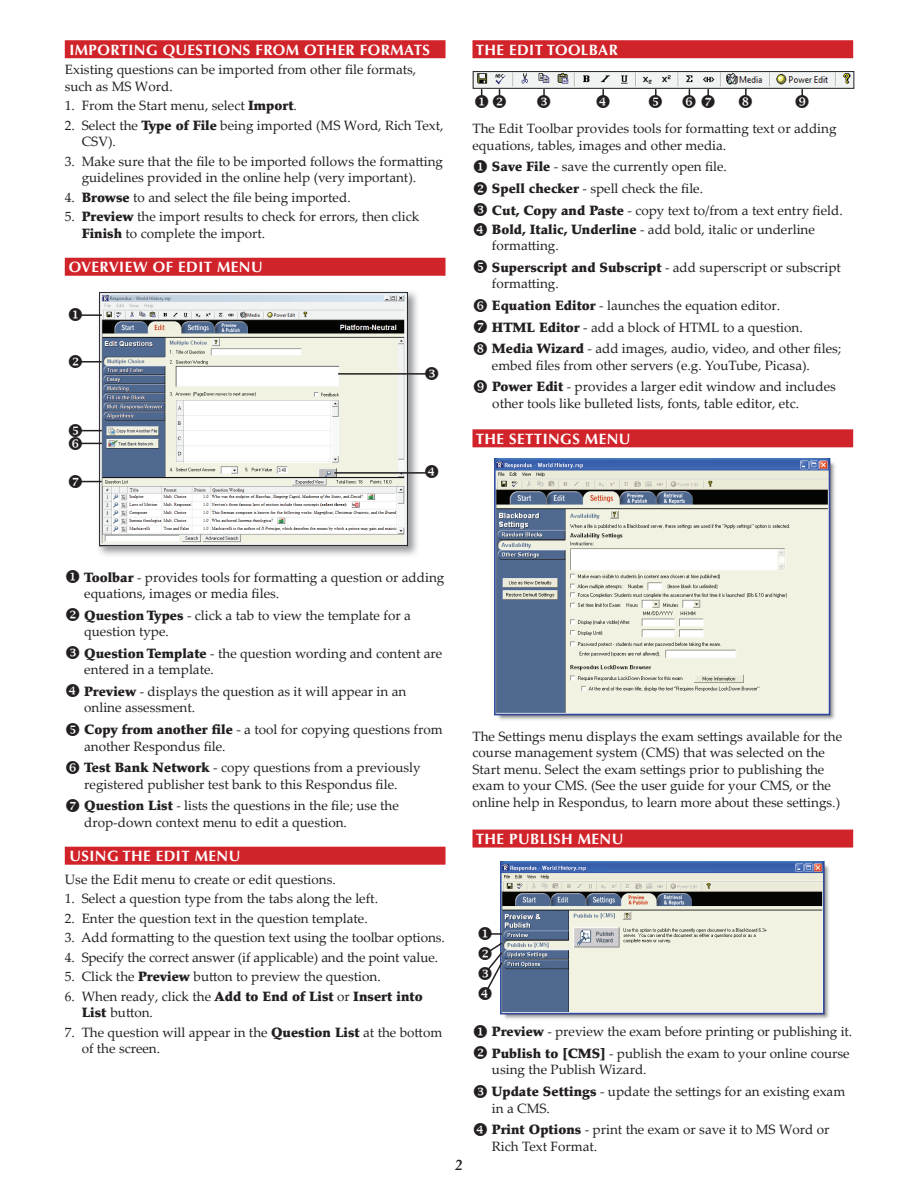
<style>
.page{position:relative;width:918px;height:1188px;background:#fff}
.page>*{position:absolute;margin:0;border:0;box-sizing:border-box;transform-origin:0 0}
.t1{font:700 15px "Optima";letter-spacing:.03em;color:#fff}
.t2{font:italic 700 15px "Palatino Linotype";color:#231f20}
.t3{font:13.5px/16.5px "Palatino Linotype";color:#231f20}
.t4{font:900 13.5px "Palatino";color:#231f20}
.s1{font-family:"Palatino";font-weight:900}
.s2{font-family:"Palatino Linotype";font-weight:400}
</style>
<div class="page">
<div style="left:65px;top:40px;width:381px;height:18px;background:#d1232a"></div>
<div style="left:65px;top:258px;width:381px;height:18px;background:#d1232a"></div>
<div style="left:65px;top:847px;width:381px;height:18px;background:#d1232a"></div>
<img style="left:98px;top:291px;width:320px;height:265px">
<img style="left:101px;top:294px;width:305px;height:250px">
<div style="left:472px;top:40px;width:381px;height:18px;background:#d1232a"></div>
<div style="left:472px;top:429px;width:381px;height:18px;background:#d1232a"></div>
<div style="left:472px;top:830px;width:381px;height:18px;background:#d1232a"></div>
<img style="left:494px;top:458px;width:341px;height:262px">
<img style="left:500px;top:861px;width:329px;height:130px">
<hr style="left:81px;top:314px;width:20px;height:2px;background:#231f20">
<hr style="left:80px;top:361px;width:21px;height:2px;background:#231f20">
<hr style="left:339px;top:373px;width:87px;height:2px;background:#231f20">
<hr style="left:335px;top:472px;width:90px;height:2px;background:#231f20">
<div style="left:99px;top:292px;width:309px;height:254px;border:1px solid #231f20"></div>
<img style="left:475px;top:73px;width:377px;height:14px">
<div style="left:473px;top:71px;width:381px;height:18px;border:1px solid #231f20"></div>
<img style="left:500px;top:991px;width:329px;height:28px">
<svg style="left:79px;top:475px;width:22px;height:13px"></svg>
<svg style="left:543px;top:90px;width:2px;height:7px"></svg>
<svg style="left:602px;top:90px;width:2px;height:7px"></svg>
<svg style="left:655px;top:90px;width:2px;height:7px"></svg>
<svg style="left:688px;top:90px;width:3px;height:7px"></svg>
<svg style="left:707px;top:90px;width:2px;height:7px"></svg>
<svg style="left:745px;top:89px;width:2px;height:7px"></svg>
<svg style="left:801px;top:90px;width:2px;height:7px"></svg>
<svg style="left:79px;top:424px;width:22px;height:26px"></svg>
<svg style="left:487px;top:927px;width:16px;height:73px"></svg>
<svg style="left:480px;top:90px;width:21px;height:7px"></svg>
<p class="t1" style="left:69px;top:41px;width:362px">IMPORTING QUESTIONS FROM OTHER FORMATS</p>
<p class="t3" style="left:65px;top:61px;width:353px">Existing questions can be imported from other file formats, such as MS Word.</p>
<p class="t3" style="left:65px;top:97px;width:234px">1. From the Start menu, select <span class="s1">Import</span>.</p>
<p class="t3" style="left:82px;top:116px;width:364px;text-indent:-17px">2. Select the <span class="s1">Type of File</span> being imported (MS Word, Rich Text,<br>CSV).</p>
<p class="t3" style="left:82px;top:152px;width:363px;text-indent:-17px">3. Make sure that the file to be imported follows the formatting guidelines provided in the online help (very important).</p>
<p class="t3" style="left:65px;top:188px;width:287px">4. <span class="s1">Browse</span> to and select the file being imported.</p>
<p class="t3" style="left:82px;top:208px;width:339px;text-indent:-17px">5. <span class="s1">Preview</span> the import results to check for errors, then click<br><span class="s1">Finish</span> to complete the import.</p>
<p class="t1" style="left:69px;top:258px;width:195px">OVERVIEW OF EDIT MENU</p>
<p class="t1" style="left:476px;top:41px;width:144px">THE EDIT TOOLBAR</p>
<p class="t3" style="left:472px;top:120px;width:366px">The Edit Toolbar provides tools for formatting text or adding equations, tables, images and other media.</p>
<p class="t3" style="left:472px;top:158px;width:256px">◆ <span class="s1">Save File</span> - save the currently open file.</p>
<p class="t3" style="left:492px;top:177px;width:352px;line-height:21.6px;text-indent:-19px">❖ <span class="s1">Spell checker</span> - spell check the file.<br><span class="s1">Cut, Copy and Paste</span> - copy text to/from a text entry field.</p>
<p class="t3" style="left:492px;top:221px;width:325px"><span class="s1">Bold, Italic, Underline</span> - add bold, italic or underline formatting.</p>
<p class="t3" style="left:492px;top:259px;width:351px"><span class="s1">Superscript and Subscript</span> - add superscript or subscript formatting.</p>
<p class="t3" style="left:492px;top:294px;width:351px;line-height:21.6px"><span class="s1">Equation Editor</span> - launches the equation editor.<br><span class="s1">HTML Editor</span> - add a block of HTML to a question.<br><span class="s1">Media Wizard</span> - add images, audio, video, and other files;</p>
<p class="t3" style="left:492px;top:354px;width:345px;line-height:21.6px">embed files from other servers (e.g. YouTube, Picasa).<br><span class="s1">Power Edit</span> - provides a larger edit window and includes</p>
<p class="t3" style="left:492px;top:395px;width:308px">other tools like bulleted lists, fonts, table editor, etc.</p>
<p class="t1" style="left:476px;top:430px;width:156px">THE SETTINGS MENU</p>
<p class="t3" style="left:84px;top:568px;width:362px;text-indent:-19px">◆ <span class="s1">Toolbar</span> - provides tools for formatting a question or adding equations, images or media files.</p>
<p class="t3" style="left:84px;top:606px;width:328px;text-indent:-19px">❖ <span class="s1">Question Types</span> - click a tab to view the template for a question type.</p>
<p class="t3" style="left:84px;top:644px;width:360px"><span class="s1">Question Template</span> - the question wording and content are entered in a template.</p>
<p class="t3" style="left:84px;top:683px;width:324px"><span class="s1">Preview</span> - displays the question as it will appear in an online assessment.</p>
<p class="t3" style="left:84px;top:721px;width:360px"><span class="s1">Copy from another file</span> - a tool for copying questions from another Respondus file.</p>
<p class="t3" style="left:84px;top:759px;width:338px"><span class="s1">Test Bank Network</span> - copy questions from a previously registered publisher test bank to this Respondus file.</p>
<p class="t3" style="left:84px;top:797px;width:316px"><span class="s1">Question List</span> - lists the questions in the file; use the drop-down context menu to edit a question.</p>
<p class="t1" style="left:69px;top:847px;width:172px">USING THE EDIT MENU</p>
<p class="t3" style="left:65px;top:870px;width:273px">Use the Edit menu to create or edit questions.</p>
<p class="t3" style="left:65px;top:890px;width:315px">1. Select a question type from the tabs along the left.</p>
<p class="t3" style="left:65px;top:909px;width:304px">2. Enter the question text in the question template.</p>
<p class="t3" style="left:65px;top:929px;width:382px">3. Add formatting to the question text using the toolbar options.</p>
<p class="t3" style="left:65px;top:948px;width:375px">4. Specify the correct answer (if applicable) and the point value.</p>
<p class="t3" style="left:65px;top:968px;width:317px">5. Click the <span class="s1">Preview</span> button to preview the question.</p>
<p class="t4" style="left:65px;top:988px;width:359px"><span class="s2">6. When ready, click the</span> Add to End of List <span class="s2">or</span> Insert into</p>
<p class="t3" style="left:82px;top:1004px;width:73px"><span class="s1">List</span> button.</p>
<p class="t3" style="left:82px;top:1023px;width:362px;text-indent:-17px">7. The question will appear in the <span class="s1">Question List</span> at the bottom of the screen.</p>
<p class="t3" style="left:472px;top:727px;width:371px">The Settings menu displays the exam settings available for the course management system (CMS) that was selected on the Start menu. Select the exam settings prior to publishing the exam to your CMS. (See the user guide for your CMS, or the online help in Respondus, to learn more about these settings.)</p>
<p class="t1" style="left:476px;top:830px;width:149px">THE PUBLISH MENU</p>
<p class="t2" style="left:455px;top:1154px;width:9px">2</p>
<p class="t3" style="left:472px;top:1023px;width:381px">◆ <span class="s1">Preview</span> - preview the exam before printing or publishing it.</p>
<p class="t3" style="left:492px;top:1045px;width:359px;text-indent:-19px">❖ <span class="s1">Publish to [CMS]</span> - publish the exam to your online course using the Publish Wizard.</p>
<p class="t3" style="left:492px;top:1083px;width:355px"><span class="s1">Update Settings</span> - update the settings for an existing exam in a CMS.</p>
<p class="t3" style="left:492px;top:1121px;width:339px"><span class="s1">Print Options</span> - print the exam or save it to MS Word or<br>Rich Text Format.</p>
</div>
